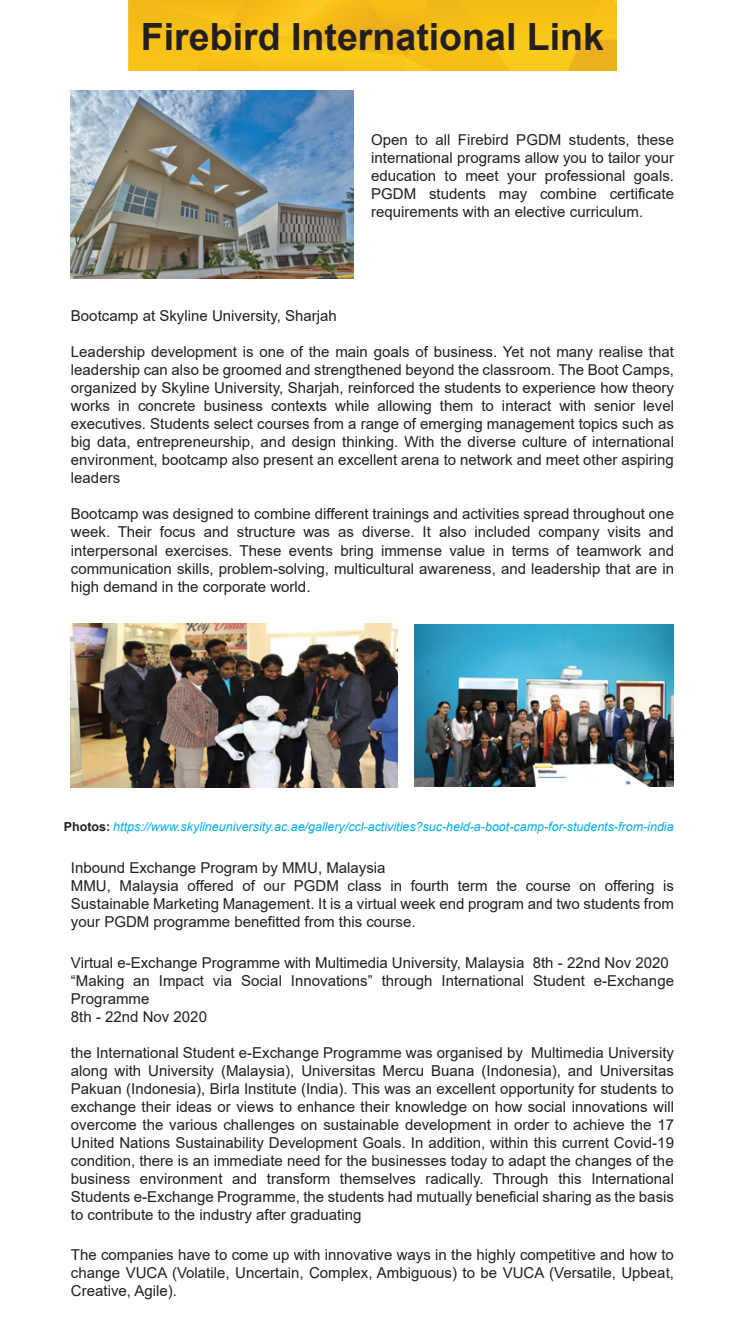
<style>
.page{position:relative;width:745px;height:1331px;background:#fff}
.page>*{position:absolute;margin:0;border:0;box-sizing:border-box;transform-origin:0 0}
.t1{font:700 37.5px "Arial";color:#231f20}
.t2{font:15px/18px "Arial";color:#231f20;text-align:justify}
.t3{font:italic 12.5px "Arial";color:#00aeef}
.s1{font-weight:700;font-style:normal;color:#231f20}
</style>
<div class="page">
<img style="left:128px;top:0;width:488px;height:70px">
<img style="left:71px;top:90px;width:282px;height:188px">
<img style="left:71px;top:623px;width:327px;height:164px">
<img style="left:414px;top:624px;width:259px;height:162px">
<h1 class="t1" style="left:141px;top:10px;width:464px">Firebird International Link</h1>
<p class="t2" style="left:371px;top:131px;width:304px">Open to all Firebird PGDM students, these international programs allow you to tailor your education to meet your professional goals.<br>PGDM students may combine certificate requirements with an elective curriculum.</p>
<p class="t2" style="left:71px;top:307px;width:267px">Bootcamp at Skyline University, Sharjah</p>
<p class="t2" style="left:71px;top:343px;width:604px">Leadership development is one of the main goals of business. Yet not many realise that leadership can also be groomed and strengthened beyond the classroom. The Boot Camps, organized by Skyline University, Sharjah, reinforced the students to experience how theory works in concrete business contexts while allowing them to interact with senior level executives. Students select courses from a range of emerging management topics such as big data, entrepreneurship, and design thinking. With the diverse culture of international environment, bootcamp also present an excellent arena to network and meet other aspiring leaders</p>
<p class="t2" style="left:71px;top:505px;width:604px">Bootcamp was designed to combine different trainings and activities spread throughout one week. Their focus and structure was as diverse. It also included company visits and interpersonal exercises. These events bring immense value in terms of teamwork and communication skills, problem-solving, multicultural awareness, and leadership that are in high demand in the corporate world.</p>
<p class="t3" style="left:64px;top:818px;width:611px"><span class="s1">Photos:</span> https://www.skylineuniversity.ac.ae/gallery/ccl-activities?suc-held-a-boot-camp-for-students-from-india</p>
<p class="t2" style="left:71px;top:858px;width:604px;text-align:left">Inbound Exchange Program by MMU, Malaysia<br>MMU, Malaysia offered of our PGDM class in fourth term the course on offering is Sustainable Marketing Management. It is a virtual week end program and two students from your PGDM programme benefitted from this course.</p>
<p class="t2" style="left:71px;top:953px;width:604px;text-align:left">Virtual e-Exchange Programme with Multimedia University, Malaysia 8th - 22nd Nov 2020 “Making an Impact via Social Innovations” through International Student e-Exchange Programme<br>8th - 22nd Nov 2020</p>
<p class="t2" style="left:71px;top:1043px;width:604px">the International Student e-Exchange Programme was organised by Multimedia University along with University (Malaysia), Universitas Mercu Buana (Indonesia), and Universitas Pakuan (Indonesia), Birla Institute (India). This was an excellent opportunity for students to exchange their ideas or views to enhance their knowledge on how social innovations will overcome the various challenges on sustainable development in order to achieve the 17<br>United Nations Sustainability Development Goals. In addition, within this current Covid-19 condition, there is an immediate need for the businesses today to adapt the changes of the business environment and transform themselves radically. Through this International Students e-Exchange Programme, the students had mutually beneficial sharing as the basis to contribute to the industry after graduating</p>
<p class="t2" style="left:71px;top:1245px;width:604px">The companies have to come up with innovative ways in the highly competitive and how to change VUCA (Volatile, Uncertain, Complex, Ambiguous) to be VUCA (Versatile, Upbeat, Creative, Agile).</p>
</div>
